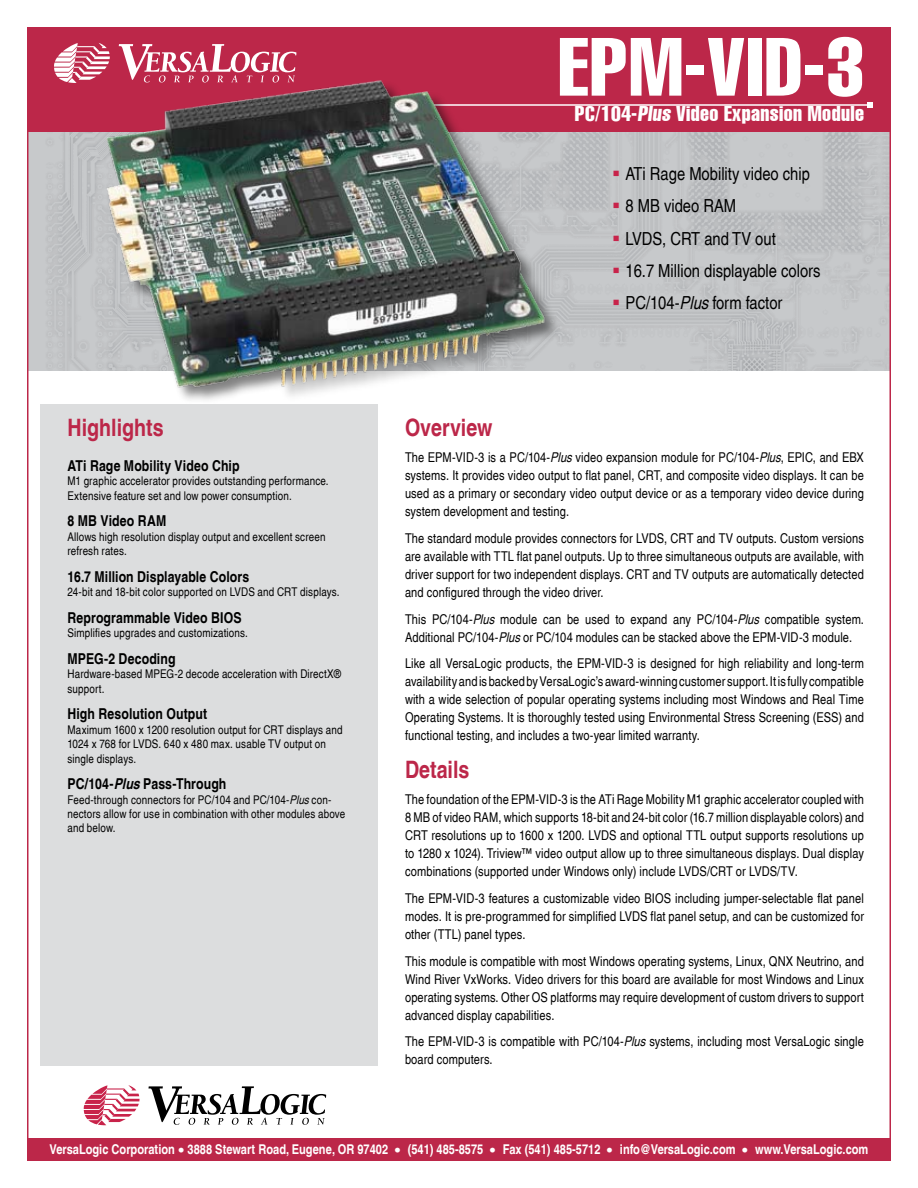
<style>
.page{position:relative;width:918px;height:1188px;background:#fff}
.page>*{position:absolute;margin:0;border:0;box-sizing:border-box;transform-origin:0 0}
.t1{font:extra-condensed 81px "Helvetica LT";letter-spacing:.02em;color:#fff}
.t2{font:700 condensed 24px "Helvetica LT";color:#bc2749}
.t3{font:extra-condensed 21px "Helvetica LT";letter-spacing:.02em;color:#fff}
.t4{font:condensed 18px "Helvetica LT";color:#000}
.t5{font:700 condensed 15px "Helvetica LT";letter-spacing:.005em;color:#000}
.t6{font:condensed 13.5px/18px "Helvetica LT";letter-spacing:.01em;color:#000;text-align:justify}
.t7{font:700 condensed 13.5px "Helvetica LT";color:#fff}
.t8{font:condensed 12px/14.4px "Helvetica LT";letter-spacing:.015em;color:#000}
.s1{font-style:italic}
.s2{color:#c8234a}
</style>
<div class="page">
<img style="left:30px;top:132px;width:858px;height:239px">
<div style="left:40px;top:404px;width:338px;height:662px;background:#dcddde"></div>
<div style="left:27px;top:28px;width:864px;height:104px;background:#bc2749"></div>
<div style="left:27px;top:1138px;width:864px;height:23px;background:#bc2749"></div>
<svg style="left:119px;top:44px;width:177px;height:34px"></svg>
<svg style="left:54px;top:43px;width:56px;height:40px"></svg>
<svg style="left:148px;top:1086px;width:178px;height:39px"></svg>
<svg style="left:84px;top:1085px;width:56px;height:40px"></svg>
<hr style="left:344px;top:104px;width:526px;height:2px;background:#fff">
<svg style="left:867px;top:102px;width:6px;height:6px"></svg>
<div style="left:105px;top:78px;width:458px;height:327px;background:#000;opacity:.5"></div>
<img style="left:105px;top:79px;width:448px;height:326px">
<h1 class="t1" style="left:558px;top:15px;width:307px">EPM-VID-3</h1>
<h3 class="t3" style="left:575px;top:100px;width:291px">PC/104-Plus Video Expansion Module</h3>
<h2 class="t2" style="left:68px;top:413px;width:98px">Highlights</h2>
<p class="t5" style="left:68px;top:457px;width:174px">ATi Rage Mobility Video Chip</p>
<p class="t8" style="left:68px;top:474px;width:263px">M1 graphic accelerator provides outstanding performance.<br>Extensive feature set and low power consumption.</p>
<p class="t5" style="left:68px;top:512px;width:100px">8 MB Video RAM</p>
<p class="t8" style="left:68px;top:529px;width:260px">Allows high resolution display output and excellent screen refresh rates.</p>
<p class="t5" style="left:68px;top:567px;width:183px">16.7 Million Displayable Colors</p>
<p class="t8" style="left:68px;top:585px;width:274px">24-bit and 18-bit color supported on LVDS and CRT displays.</p>
<p class="t5" style="left:68px;top:608px;width:176px">Reprogrammable Video BIOS</p>
<p class="t8" style="left:68px;top:626px;width:182px">Simplifies upgrades and customizations.</p>
<p class="t5" style="left:68px;top:650px;width:110px">MPEG-2 Decoding</p>
<p class="t8" style="left:68px;top:667px;width:275px">Hardware-based MPEG-2 decode acceleration with DirectX® support.</p>
<p class="t5" style="left:68px;top:705px;width:141px">High Resolution Output</p>
<p class="t8" style="left:68px;top:722px;width:277px">Maximum 1600 x 1200 resolution output for CRT displays and<br>1024 x 768 for LVDS. 640 x 480 max. usable TV output on single displays.</p>
<p class="t5" style="left:68px;top:775px;width:161px">PC/104-<span class="s1">Plus</span> Pass-Through</p>
<p class="t8" style="left:68px;top:792px;width:279px">Feed-through connectors for PC/104 and PC/104-<span class="s1">Plus</span> con&shy;nectors allow for use in combination with other modules above and below.</p>
<h3 class="t4" style="left:612px;top:163px;width:199px"><span class="s2">▪</span> ATi Rage Mobility video chip</h3>
<h3 class="t4" style="left:612px;top:195px;width:126px"><span class="s2">▪</span> 8 MB video RAM</h3>
<h3 class="t4" style="left:612px;top:228px;width:165px"><span class="s2">▪</span> LVDS, CRT and TV out</h3>
<h3 class="t4" style="left:612px;top:260px;width:210px"><span class="s2">▪</span> 16.7 Million displayable colors</h3>
<h3 class="t4" style="left:612px;top:292px;width:172px"><span class="s2">▪</span> PC/104-<span class="s1">Plus</span> form factor</h3>
<h2 class="t2" style="left:405px;top:413px;width:89px">Overview</h2>
<p class="t6" style="left:405px;top:448px;width:460px">The EPM-VID-3 is a PC/104-<span class="s1">Plus</span> video expansion module for PC/104-<span class="s1">Plus</span>, EPIC, and EBX systems. It provides video output to flat panel, CRT, and composite video displays. It can be used as a primary or secondary video output device or as a temporary video device during system development and testing.</p>
<p class="t6" style="left:405px;top:529px;width:460px">The standard module provides connectors for LVDS, CRT and TV outputs. Custom versions are available with TTL flat panel outputs. Up to three simultaneous outputs are available, with driver support for two independent displays. CRT and TV outputs are automatically detected and configured through the video driver.</p>
<p class="t6" style="left:405px;top:610px;width:461px">This PC/104-<span class="s1">Plus</span> module can be used to expand any PC/104-<span class="s1">Plus</span> compatible system.<br>Additional PC/104-<span class="s1">Plus</span> or PC/104 modules can be stacked above the EPM-VID-3 module.</p>
<p class="t6" style="left:405px;top:654px;width:461px">Like all VersaLogic products, the EPM-VID-3 is designed for high reliability and long-term availability and is backed by VersaLogic’s award-winning customer support. It is fully compatible with a wide selection of popular operating systems including most Windows and Real Time Operating Systems. It is thoroughly tested using Environmental Stress Screening (ESS) and functional testing, and includes a two-year limited warranty.</p>
<h2 class="t2" style="left:405px;top:755px;width:66px">Details</h2>
<p class="t6" style="left:405px;top:790px;width:461px">The foundation of the EPM-VID-3 is the ATi Rage Mobility M1 graphic accelerator coupled with 8 MB of video RAM, which supports 18-bit and 24-bit color (16.7 million displayable colors) and CRT resolutions up to 1600 x 1200. LVDS and optional TTL output supports resolutions up to 1280 x 1024). Triview™ video output allow up to three simultaneous displays. Dual display combinations (supported under Windows only) include LVDS/CRT or LVDS/TV.</p>
<p class="t6" style="left:405px;top:889px;width:461px">The EPM-VID-3 features a customizable video BIOS including jumper-selectable flat panel modes. It is pre-programmed for simplified LVDS flat panel setup, and can be customized for other (TTL) panel types.</p>
<p class="t6" style="left:405px;top:952px;width:461px">This module is compatible with most Windows operating systems, Linux, QNX Neutrino, and Wind River VxWorks. Video drivers for this board are available for most Windows and Linux operating systems. Other OS platforms may require development of custom drivers to support advanced display capabilities.</p>
<p class="t6" style="left:405px;top:1032px;width:460px">The EPM-VID-3 is compatible with PC/104-<span class="s1">Plus</span> systems, including most VersaLogic single board computers.</p>
<p class="t7" style="left:50px;top:1141px;width:820px">VersaLogic Corporation • 3888 Stewart Road, Eugene, OR 97402 • (541) 485-8575 • Fax (541) 485-5712 • info@VersaLogic.com • www.VersaLogic.com</p>
</div>
